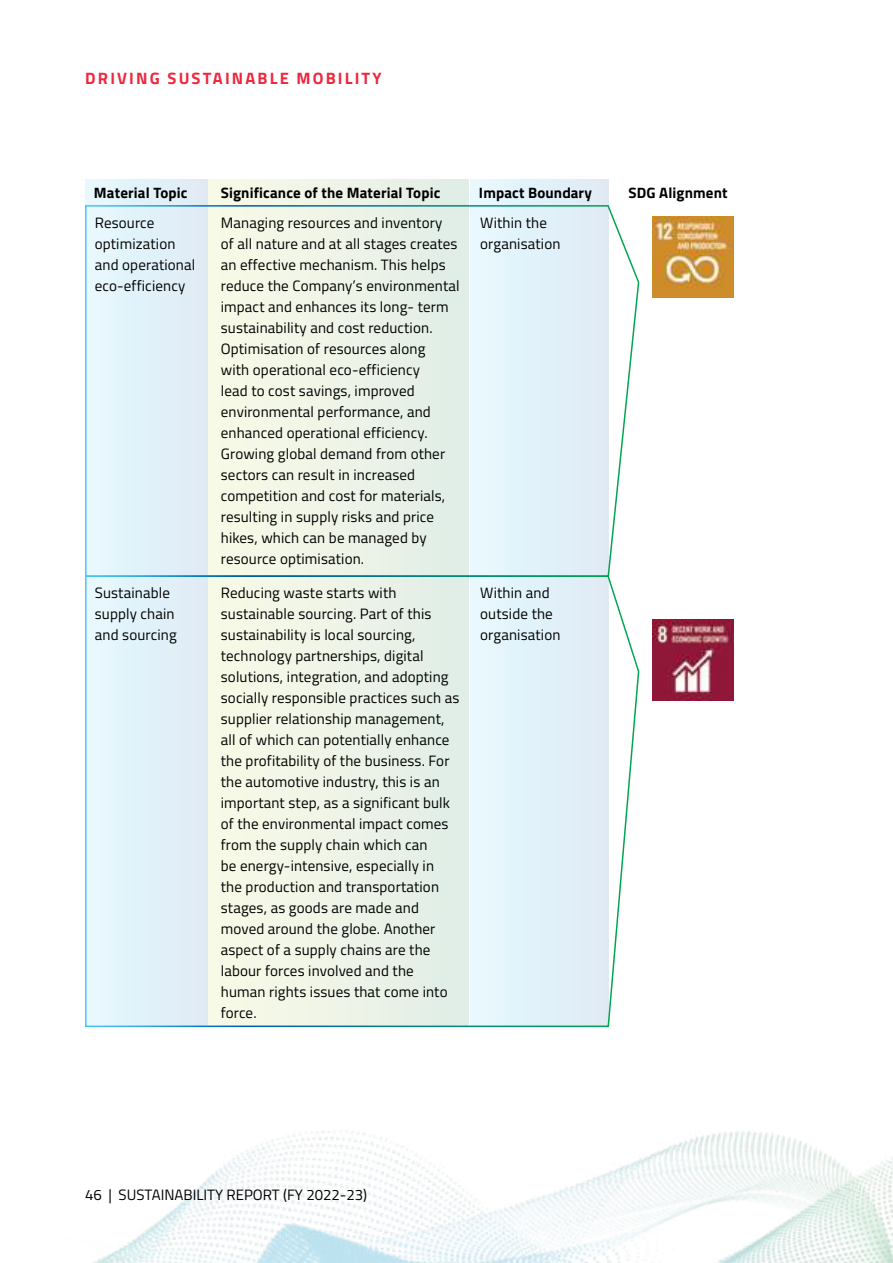
<style>
.page{position:relative;width:893px;height:1263px;background:#fff}
.page>*{position:absolute;margin:0;border:0;box-sizing:border-box;transform-origin:0 0}
.t1{font:700 16.5px "Titillium Web";letter-spacing:.13em;color:#ed2840}
.t2{font:15px/21px "Titillium Web";letter-spacing:.01em;color:#000}
.t3{font:700 15px "Titillium Web";letter-spacing:.01em;color:#000}
</style>
<div class="page">
<div style="left:85px;top:179px;width:122px;height:397px;background:#e1f2f9"></div>
<div style="left:470px;top:179px;width:139px;height:397px;background:#e1f2f9"></div>
<div style="left:209px;top:179px;width:260px;height:397px;background:linear-gradient(to right,#fafae7,#e1ede7)"></div>
<svg style="left:85px;top:204px;width:555px;height:371px"></svg>
<svg style="left:85px;top:575px;width:555px;height:453px;background:#e6f2ef"></svg>
<img style="left:653px;top:230px;width:81px;height:67px">
<img style="left:653px;top:619px;width:81px;height:81px">
<img style="left:93px;top:1130px;width:800px;height:133px">
<img style="left:567px;top:204px;width:167px;height:26px">
<p class="t1" style="left:85px;top:65px;width:298px">DRIVING SUSTAINABLE MOBILITY</p>
<p class="t3" style="left:94px;top:181px;width:95px">Material Topic</p>
<p class="t3" style="left:221px;top:181px;width:221px">Significance of the Material Topic</p>
<p class="t3" style="left:479px;top:181px;width:114px">Impact Boundary</p>
<p class="t3" style="left:628px;top:181px;width:101px">SDG Alignment</p>
<p class="t2" style="left:95px;top:211px;width:102px">Resource optimization and operational eco-efficiency</p>
<p class="t2" style="left:221px;top:211px;width:240px">Managing resources and inventory<br>of all nature and at all stages creates an effective mechanism. This helps reduce the Company’s environmental impact and enhances its long- term sustainability and cost reduction.<br>Optimisation of resources along<br>with operational eco-efficiency<br>lead to cost savings, improved environmental performance, and enhanced operational efficiency.<br>Growing global demand from other sectors can result in increased competition and cost for materials, resulting in supply risks and price hikes, which can be managed by resource optimisation.</p>
<p class="t2" style="left:221px;top:581px;width:240px">Reducing waste starts with sustainable sourcing. Part of this sustainability is local sourcing, technology partnerships, digital solutions, integration, and adopting socially responsible practices such as supplier relationship management, all of which can potentially enhance the profitability of the business. For the automotive industry, this is an important step, as a significant bulk of the environmental impact comes from the supply chain which can<br>be energy-intensive, especially in<br>the production and transportation stages, as goods are made and moved around the globe. Another aspect of a supply chains are the labour forces involved and the human rights issues that come into force.</p>
<p class="t2" style="left:480px;top:211px;width:82px">Within the organisation</p>
<p class="t2" style="left:95px;top:581px;width:83px">Sustainable supply chain and sourcing</p>
<p class="t2" style="left:480px;top:581px;width:82px">Within and outside the organisation</p>
<p class="t2" style="left:85px;top:1184px;width:284px">46 | SUSTAINABILITY REPORT (FY 2022-23)</p>
</div>
